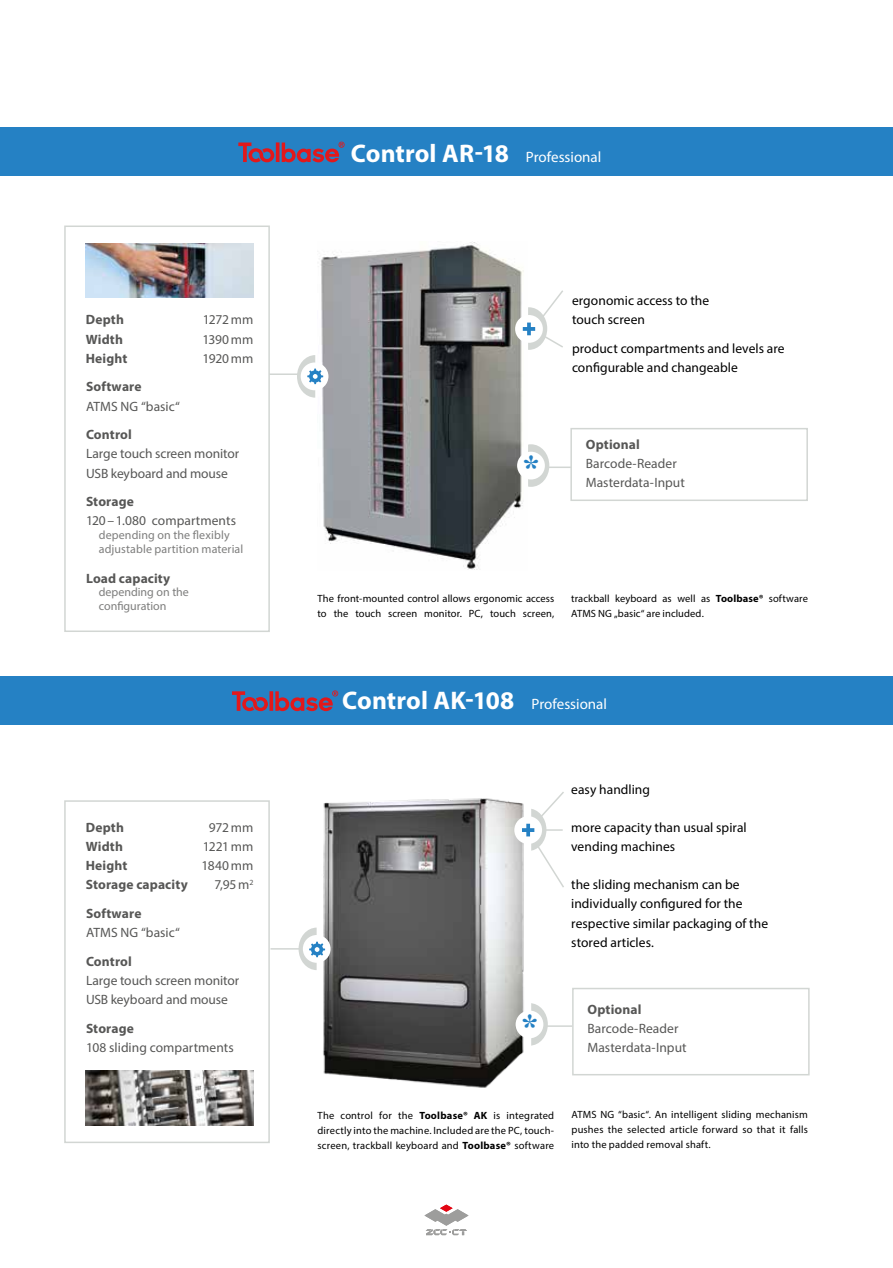
<style>
.page{position:relative;width:893px;height:1268px;background:#fff}
.page>*{position:absolute;margin:0;border:0;box-sizing:border-box;transform-origin:0 0}
.t1{font:700 36px "Times New Roman";color:#2581c4}
.t2{font:700 25.5px "Myriad Pro";letter-spacing:.005em;color:#fff}
.t3{font:13.5px/19.2px "Myriad Pro";color:#575756}
.t4{font:13.5px/19.2px "Myriad Pro";letter-spacing:.005em;color:#000}
.t5{font:700 13.5px/19.2px "Myriad Pro";letter-spacing:.01em;color:#575756}
.t6{font:12px/13.5px "Myriad Pro";letter-spacing:.005em;color:#7e7e7d}
.t7{font:10.5px/15px "Myriad Pro";letter-spacing:.01em;color:#000;text-align:justify}
.s1{font-weight:400;font-size:15px}
.s2{font-weight:700}
</style>
<div class="page">
<svg style="left:424px;top:1204px;width:45px;height:30px"></svg>
<div style="left:0;top:128px;width:893px;height:48px;background:#2581c4"></div>
<div style="left:0;top:675px;width:893px;height:49px;background:#2581c4"></div>
<div style="left:511px;top:1002px;width:37px;height:43px;background:#d2d6d3;border-radius:50%"></div>
<div style="left:513px;top:444px;width:36px;height:42px;background:#d2d6d3;border-radius:50%"></div>
<hr style="left:547px;top:466px;width:25px;height:2px;background:#d2d6d3">
<svg style="left:570px;top:428px;width:238px;height:73px"></svg>
<hr style="left:269px;top:373px;width:32px;height:2px;background:#d2d6d3">
<img style="left:320px;top:242px;width:208px;height:328px">
<svg style="left:64px;top:800px;width:207px;height:343px"></svg>
<svg style="left:64px;top:225px;width:207px;height:407px"></svg>
<svg style="left:232px;top:690px;width:106px;height:21px"></svg>
<svg style="left:238px;top:142px;width:107px;height:20px"></svg>
<div style="left:299px;top:927px;width:36px;height:42px;background:#d2d6d3;border-radius:50%"></div>
<img style="left:317px;top:798px;width:214px;height:290px">
<div style="left:303px;top:934px;width:28px;height:28px;background:#fff;border-radius:50%"></div>
<svg style="left:309px;top:941px;width:16px;height:16px"></svg>
<hr style="left:270px;top:947px;width:31px;height:2px;background:#d2d6d3">
<div style="left:515px;top:315px;width:28px;height:28px;background:#fff;border-radius:50%"></div>
<svg style="left:523px;top:288px;width:40px;height:61px"></svg>
<svg style="left:545px;top:988px;width:265px;height:87px"></svg>
<div style="left:516px;top:1010px;width:27px;height:28px;background:#fff;border-radius:50%"></div>
<div style="left:301px;top:362px;width:27px;height:28px;background:#fff;border-radius:50%"></div>
<svg style="left:297px;top:355px;width:26px;height:42px"></svg>
<div style="left:517px;top:451px;width:28px;height:28px;background:#fff;border-radius:50%"></div>
<img style="left:85px;top:1070px;width:168px;height:55px">
<img style="left:85px;top:243px;width:168px;height:55px">
<div style="left:514px;top:816px;width:28px;height:27px;background:#fff;border-radius:50%"></div>
<svg style="left:522px;top:792px;width:42px;height:97px"></svg>
<p class="t5" style="left:86px;top:310px;width:43px">Depth<br>Width<br>Height</p>
<p class="t3" style="left:202px;top:310px;width:53px;text-align:justify">1272mm 1390mm 1920mm</p>
<p class="t5" style="left:86px;top:377px;width:57px">Software</p>
<p class="t3" style="left:86px;top:396px;width:95px">ATMS NG “basic“</p>
<p class="t5" style="left:86px;top:424px;width:47px">Control</p>
<p class="t3" style="left:86px;top:444px;width:155px">Large touch screen monitor<br>USB keyboard and mouse</p>
<p class="t5" style="left:86px;top:491px;width:49px">Storage</p>
<p class="t3" style="left:86px;top:511px;width:152px">120–1.080 compartments</p>
<p class="t6" style="left:99px;top:528px;width:146px">depending on the flexibly adjustable partition material</p>
<p class="t5" style="left:86px;top:568px;width:86px">Load capacity</p>
<p class="t6" style="left:99px;top:585px;width:92px">depending on the configuration</p>
<p class="t5" style="left:86px;top:817px;width:103px">Depth<br>Width<br>Height<br>Storage capacity</p>
<p class="t3" style="left:202px;top:817px;width:53px;text-align:right">972mm<br>1221mm<br>1840mm<br>7,95m<sup>2</sup></p>
<p class="t5" style="left:86px;top:903px;width:57px">Software</p>
<p class="t3" style="left:86px;top:922px;width:95px">ATMS NG “basic“</p>
<p class="t5" style="left:86px;top:951px;width:47px">Control</p>
<p class="t3" style="left:86px;top:970px;width:155px">Large touch screen monitor<br>USB keyboard and mouse</p>
<p class="t5" style="left:86px;top:1018px;width:49px">Storage</p>
<p class="t3" style="left:86px;top:1037px;width:149px">108 sliding compartments</p>
<h2 class="t2" style="left:351px;top:136px;width:252px">Control AR-18 <span class="s1">Professional</span></h2>
<h1 class="t1" style="left:522px;top:443px;width:19px">*</h1>
<p class="t4" style="left:572px;top:291px;width:139px">ergonomic access to the touch screen</p>
<p class="t4" style="left:572px;top:339px;width:214px">product compartments and levels are configurable and changeable</p>
<p class="t5" style="left:586px;top:434px;width:56px">Optional</p>
<p class="t3" style="left:586px;top:453px;width:101px">Barcode-Reader<br>Masterdata-Input</p>
<p class="t7" style="left:317px;top:590px;width:238px">The front-mounted control allows ergonomic access to the touch screen monitor. PC, touch screen,</p>
<p class="t7" style="left:571px;top:590px;width:238px">trackball keyboard as well as <span class="s2">Toolbase®</span> software<br>ATMS NG „basic“ are included.</p>
<h2 class="t2" style="left:342px;top:683px;width:266px">Control AK-108 <span class="s1">Professional</span></h2>
<h1 class="t1" style="left:521px;top:1001px;width:19px">*</h1>
<p class="t4" style="left:571px;top:779px;width:80px">easy handling</p>
<p class="t4" style="left:571px;top:817px;width:177px">more capacity than usual spiral vending machines</p>
<p class="t4" style="left:571px;top:874px;width:198px">the sliding mechanism can be individually configured for the respective similar packaging of the stored articles.</p>
<p class="t5" style="left:587px;top:998px;width:56px">Optional</p>
<p class="t3" style="left:587px;top:1018px;width:101px">Barcode-Reader<br>Masterdata-Input</p>
<p class="t7" style="left:317px;top:1107px;width:238px">The control for the <span class="s2">Toolbase® AK</span> is integrated directly into the machine. Included are the PC, touch&shy;screen, trackball keyboard and <span class="s2">Toolbase®</span> software</p>
<p class="t7" style="left:571px;top:1106px;width:238px">ATMS NG “basic“. An intelligent sliding mechanism pushes the selected article forward so that it falls into the padded removal shaft.</p>
</div>
